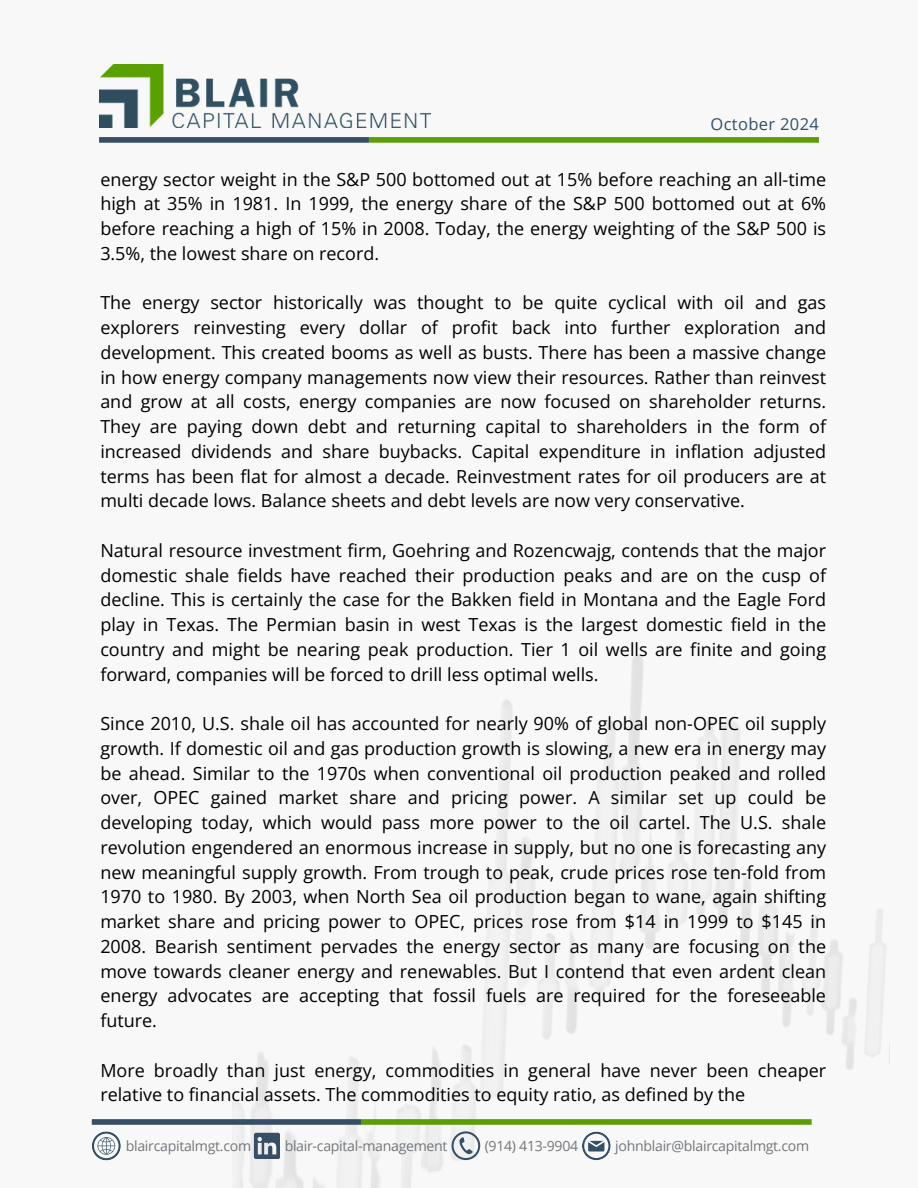
<style>
.page{position:relative;width:918px;height:1188px;background:#f8f8f8}
.page>*{position:absolute;margin:0;border:0;box-sizing:border-box;transform-origin:0 0}
.t1{font:18px/24.8px "Open Sans";color:#000;text-align:justify}
.t2{font:16.5px "Open Sans";letter-spacing:.02em;color:#364f65}
.t3{font:14.1px "Open Sans";letter-spacing:-.02em;color:#73777b}
</style>
<div class="page">
<div style="left:369px;top:137px;width:450px;height:6px;background:#5c9c05"></div>
<div style="left:99px;top:137px;width:270px;height:6px;background:#364f65"></div>
<img style="left:99px;top:65px;width:332px;height:63px">
<div style="left:362px;top:1119px;width:450px;height:6px;background:#5c9c05"></div>
<div style="left:92px;top:1119px;width:270px;height:6px;background:#364f65"></div>
<svg style="left:452px;top:1131px;width:28px;height:29px"></svg>
<svg style="left:582px;top:1132px;width:29px;height:28px"></svg>
<svg style="left:92px;top:1131px;width:29px;height:29px"></svg>
<svg style="left:254px;top:1133px;width:26px;height:26px"></svg>
<p class="t2" style="left:710px;top:112px;width:110px">October 2024</p>
<p class="t1" style="left:100px;top:166px;width:727px">energy sector weight in the S&amp;P 500 bottomed out at 15% before reaching an all-time high at 35% in 1981. In 1999, the energy share of the S&amp;P 500 bottomed out at 6% before reaching a high of 15% in 2008. Today, the energy weighting of the S&amp;P 500 is 3.5%, the lowest share on record.</p>
<p class="t1" style="left:100px;top:290px;width:727px">The energy sector historically was thought to be quite cyclical with oil and gas explorers reinvesting every dollar of profit back into further exploration and development. This created booms as well as busts. There has been a massive change in how energy company managements now view their resources. Rather than reinvest and grow at all costs, energy companies are now focused on shareholder returns.<br>They are paying down debt and returning capital to shareholders in the form of increased dividends and share buybacks. Capital expenditure in inflation adjusted terms has been flat for almost a decade. Reinvestment rates for oil producers are at multi decade lows. Balance sheets and debt levels are now very conservative.</p>
<p class="t1" style="left:100px;top:538px;width:727px">Natural resource investment firm, Goehring and Rozencwajg, contends that the major domestic shale fields have reached their production peaks and are on the cusp of decline. This is certainly the case for the Bakken field in Montana and the Eagle Ford play in Texas. The Permian basin in west Texas is the largest domestic field in the country and might be nearing peak production. Tier 1 oil wells are finite and going forward, companies will be forced to drill less optimal wells.</p>
<p class="t1" style="left:100px;top:711px;width:727px">Since 2010, U.S. shale oil has accounted for nearly 90% of global non-OPEC oil supply growth. If domestic oil and gas production growth is slowing, a new era in energy may be ahead. Similar to the 1970s when conventional oil production peaked and rolled over, OPEC gained market share and pricing power. A similar set up could be developing today, which would pass more power to the oil cartel. The U.S. shale revolution engendered an enormous increase in supply, but no one is forecasting any new meaningful supply growth. From trough to peak, crude prices rose ten-fold from 1970 to 1980. By 2003, when North Sea oil production began to wane, again shifting market share and pricing power to OPEC, prices rose from $14 in 1999 to $145 in 2008. Bearish sentiment pervades the energy sector as many are focusing on the move towards cleaner energy and renewables. But I contend that even ardent clean energy advocates are accepting that fossil fuels are required for the foreseeable future.</p>
<p class="t1" style="left:100px;top:1057px;width:727px">More broadly than just energy, commodities in general have never been cheaper relative to financial assets. The commodities to equity ratio, as defined by the</p>
<p class="t3" style="left:126px;top:1136px;width:127px">blaircapitalmgt.com</p>
<p class="t3" style="left:285px;top:1136px;width:164px">blair-capital-management</p>
<h1 class="t3" style="left:485px;top:1136px;width:95px">(914) 413-9904</h1>
<p class="t3" style="left:615px;top:1136px;width:196px">johnblair@blaircapitalmgt.com</p>
</div>
